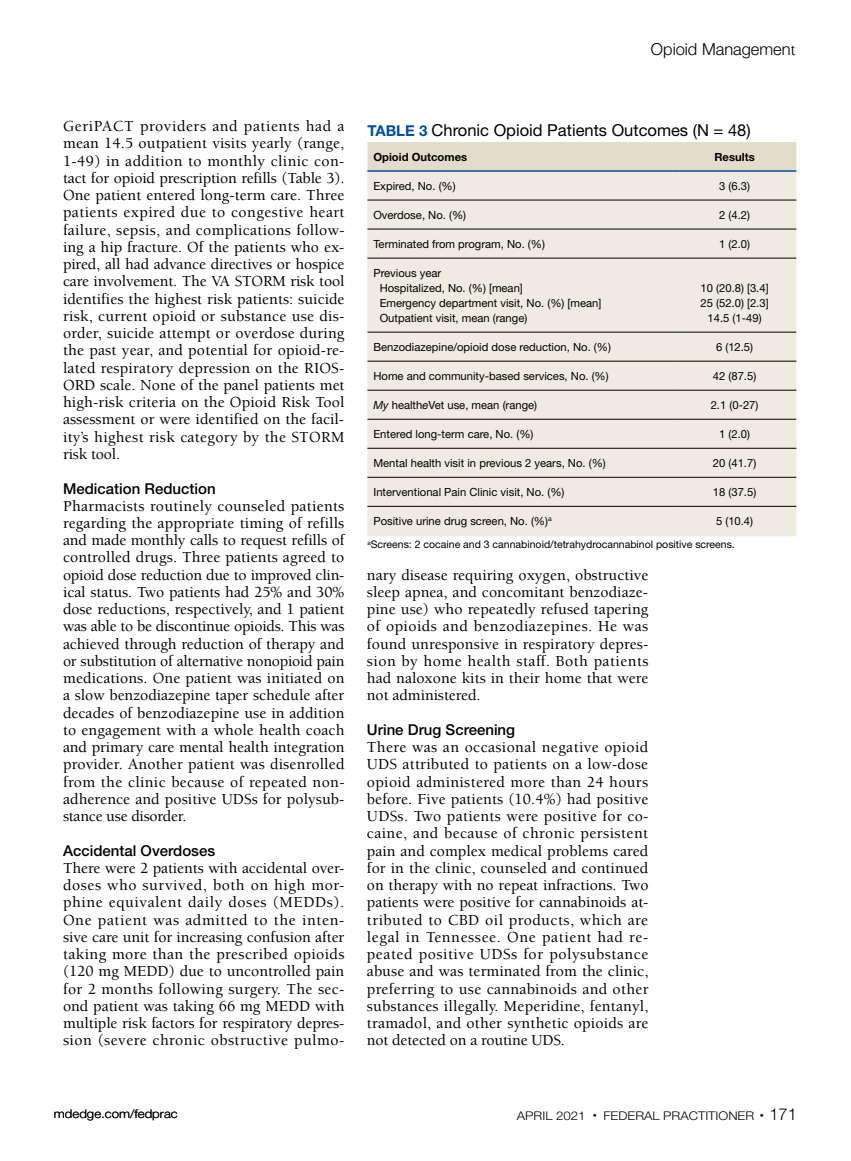
<style>
.page{position:relative;width:851px;height:1161px;background:#fff}
.page>*{position:absolute;margin:0;border:0;box-sizing:border-box;transform-origin:0 0}
.t1{font:16.5px "Helvetica Neue LT Std";color:#000}
.t2{font:300 16.5px "Helvetica Neue LT Std";color:#000}
.t3{font:500 15.75px/17.2px "Berkeley Std";letter-spacing:.005em;color:#000;text-align:justify}
.t4{font:500 15px "Helvetica Neue LT Std";color:#000}
.t5{font:300 12px "Helvetica Neue LT Std";color:#000;scale:1.1 1}
.t6{font:11.25px/15px "Helvetica Neue LT Std";color:#000}
.t7{font:700 11.25px "Helvetica Neue LT Std";color:#000}
.t8{font:10.5px "Helvetica Neue LT Std";color:#000}
.s1{font-family:"Berkeley Std";font-weight:400;font-size:18px}
.s2{font-weight:700;font-size:15px;color:#034ea2}
.s3{font-style:italic}
.s4{font-size:16.5px}
</style>
<div class="page">
<div style="left:367px;top:142px;width:429px;height:28px;background:#e4dcca"></div>
<div style="left:367px;top:172px;width:429px;height:364px;background:#efebe1"></div>
<hr style="left:367px;top:200px;width:305px;height:1px;background:#000">
<hr style="left:672px;top:200px;width:124px;height:1px;background:#000">
<hr style="left:367px;top:229px;width:305px;height:1px;background:#000">
<hr style="left:672px;top:229px;width:124px;height:1px;background:#000">
<hr style="left:367px;top:258px;width:305px;height:1px;background:#000">
<hr style="left:672px;top:258px;width:124px;height:1px;background:#000">
<hr style="left:367px;top:332px;width:305px;height:1px;background:#000">
<hr style="left:672px;top:332px;width:124px;height:1px;background:#000">
<hr style="left:367px;top:361px;width:305px;height:1px;background:#000">
<hr style="left:672px;top:361px;width:124px;height:1px;background:#000">
<hr style="left:367px;top:390px;width:305px;height:1px;background:#000">
<hr style="left:672px;top:390px;width:124px;height:1px;background:#000">
<hr style="left:367px;top:419px;width:305px;height:1px;background:#000">
<hr style="left:672px;top:419px;width:124px;height:1px;background:#000">
<hr style="left:367px;top:448px;width:305px;height:1px;background:#000">
<hr style="left:672px;top:448px;width:124px;height:1px;background:#000">
<hr style="left:367px;top:477px;width:305px;height:1px;background:#000">
<hr style="left:672px;top:477px;width:124px;height:1px;background:#000">
<hr style="left:367px;top:506px;width:305px;height:1px;background:#000">
<hr style="left:672px;top:506px;width:124px;height:1px;background:#000">
<hr style="left:367px;top:170px;width:305px;height:2px;background:#034ea2">
<hr style="left:672px;top:170px;width:124px;height:2px;background:#034ea2">
<p class="t2" style="left:651px;top:39px;width:146px">Opioid Managemen<span class="s1">t</span></p>
<p class="t3" style="left:63px;top:118px;width:283px">GeriPACT providers and patients had a mean 14.5 outpatient visits yearly (range, 1-49) in addition to monthly clinic con&shy;tact for opioid prescription refills (Table 3).<br>One patient entered long-term care. Three patients expired due to congestive heart failure, sepsis, and complications follow&shy;ing a hip fracture. Of the patients who ex&shy;pired, all had advance directives or hospice care involvement. The VA STORM risk tool identifies the highest risk patients: suicide risk, current opioid or substance use dis&shy;order, suicide attempt or overdose during the past year, and potential for opioid-re&shy;lated respiratory depression on the RIOS-ORD scale. None of the panel patients met high-risk criteria on the Opioid Risk Tool assessment or were identified on the facil&shy;ity’s highest risk category by the STORM risk tool.</p>
<p class="t4" style="left:63px;top:479px;width:154px">Medication Reduction</p>
<p class="t3" style="left:63px;top:497px;width:283px">Pharmacists routinely counseled patients regarding the appropriate timing of refills and made monthly calls to request refills of controlled drugs. Three patients agreed to opioid dose reduction due to improved clin&shy;ical status. Two patients had 25% and 30% dose reductions, respectively, and 1 patient was able to be discontinue opioids. This was achieved through reduction of therapy and or substitution of alternative nonopioid pain medications. One patient was initiated on a slow benzodiazepine taper schedule after decades of benzodiazepine use in addition to engagement with a whole health coach and primary care mental health integration provider. Another patient was disenrolled from the clinic because of repeated non&shy;adherence and positive UDSs for polysub&shy;stance use disorder.</p>
<p class="t4" style="left:63px;top:841px;width:154px">Accidental Overdoses</p>
<p class="t3" style="left:63px;top:860px;width:283px">There were 2 patients with accidental over&shy;doses who survived, both on high mor&shy;phine equivalent daily doses (MEDDs).<br>One patient was admitted to the inten&shy;sive care unit for increasing confusion after taking more than the prescribed opioids (120 mg MEDD) due to uncontrolled pain for 2 months following surgery. The sec&shy;ond patient was taking 66 mg MEDD with multiple risk factors for respiratory depres&shy;sion (severe chronic obstructive pulmo-</p>
<p class="t1" style="left:367px;top:120px;width:385px"><span class="s2">TABLE 3</span> Chronic Opioid Patients Outcomes (N = 48)</p>
<p class="t7" style="left:373px;top:150px;width:95px">Opioid Outcomes</p>
<p class="t7" style="left:714px;top:150px;width:42px">Results</p>
<p class="t6" style="left:373px;top:178px;width:84px">Expired, No. (%)</p>
<p class="t6" style="left:719px;top:178px;width:32px">3 (6.3)</p>
<p class="t6" style="left:373px;top:207px;width:94px">Overdose, No. (%)</p>
<p class="t6" style="left:719px;top:207px;width:32px">2 (4.2)</p>
<p class="t6" style="left:373px;top:236px;width:173px">Terminated from program, No. (%)</p>
<p class="t6" style="left:719px;top:236px;width:32px">1 (2.0)</p>
<p class="t6" style="left:379px;top:265px;width:223px;text-indent:-6px">Previous year<br>Hospitalized, No. (%) [mean]<br>Emergency department visit, No. (%) [mean]<br>Outpatient visit, mean (range)</p>
<p class="t6" style="left:700px;top:280px;width:69px;text-align:center">10 (20.8) [3.4]<br>25 (52.0) [2.3]<br>14.5 (1-49)</p>
<p class="t6" style="left:373px;top:339px;width:239px">Benzodiazepine/opioid dose reduction, No. (%)</p>
<p class="t6" style="left:716px;top:339px;width:39px">6 (12.5)</p>
<p class="t6" style="left:373px;top:368px;width:237px">Home and community-based services, No. (%)</p>
<p class="t6" style="left:712px;top:368px;width:45px">42 (87.5)</p>
<p class="t6" style="left:373px;top:397px;width:165px"><span class="s3">My</span> health<span class="s3">e</span>Vet use, mean (range)</p>
<p class="t6" style="left:710px;top:397px;width:49px">2.1 (0-27)</p>
<p class="t6" style="left:373px;top:426px;width:162px">Entered long-term care, No. (%)</p>
<p class="t6" style="left:719px;top:426px;width:32px">1 (2.0)</p>
<p class="t6" style="left:373px;top:455px;width:234px">Mental health visit in previous 2 years, No. (%)</p>
<p class="t6" style="left:712px;top:455px;width:45px">20 (41.7)</p>
<p class="t6" style="left:373px;top:484px;width:193px">Interventional Pain Clinic visit, No. (%)</p>
<p class="t6" style="left:712px;top:484px;width:45px">18 (37.5)</p>
<p class="t6" style="left:373px;top:513px;width:180px">Positive urine drug screen, No. (%)<sup>a</sup></p>
<p class="t6" style="left:716px;top:513px;width:39px">5 (10.4)</p>
<p class="t8" style="left:367px;top:538px;width:369px"><sup>a</sup>Screens: 2 cocaine and 3 cannabinoid/tetrahydrocannabinol positive screens.</p>
<p class="t3" style="left:367px;top:566px;width:283px">nary disease requiring oxygen, obstructive sleep apnea, and concomitant benzodiaze&shy;pine use) who repeatedly refused tapering of opioids and benzodiazepines. He was found unresponsive in respiratory depres&shy;sion by home health staff. Both patients had naloxone kits in their home that were not administered.</p>
<p class="t4" style="left:367px;top:721px;width:150px">Urine Drug Screening</p>
<p class="t3" style="left:367px;top:739px;width:283px">There was an occasional negative opioid UDS attributed to patients on a low-dose opioid administered more than 24 hours before. Five patients (10.4%) had positive UDSs. Two patients were positive for co&shy;caine, and because of chronic persistent pain and complex medical problems cared for in the clinic, counseled and continued on therapy with no repeat infractions. Two patients were positive for cannabinoids at&shy;tributed to CBD oil products, which are legal in Tennessee. One patient had re&shy;peated positive UDSs for polysubstance abuse and was terminated from the clinic, preferring to use cannabinoids and other substances illegally. Meperidine, fentanyl, tramadol, and other synthetic opioids are not detected on a routine UDS.</p>
<p class="t5" style="left:54px;top:1107px;width:114px">mdedge.com/fedprac</p>
<p class="t5" style="left:517px;top:1109px;width:256px">APRIL 2021 <sup>•</sup> FEDERAL PRACTITIONER <sup>•</sup> <span class="s4">171</span></p>
</div>
